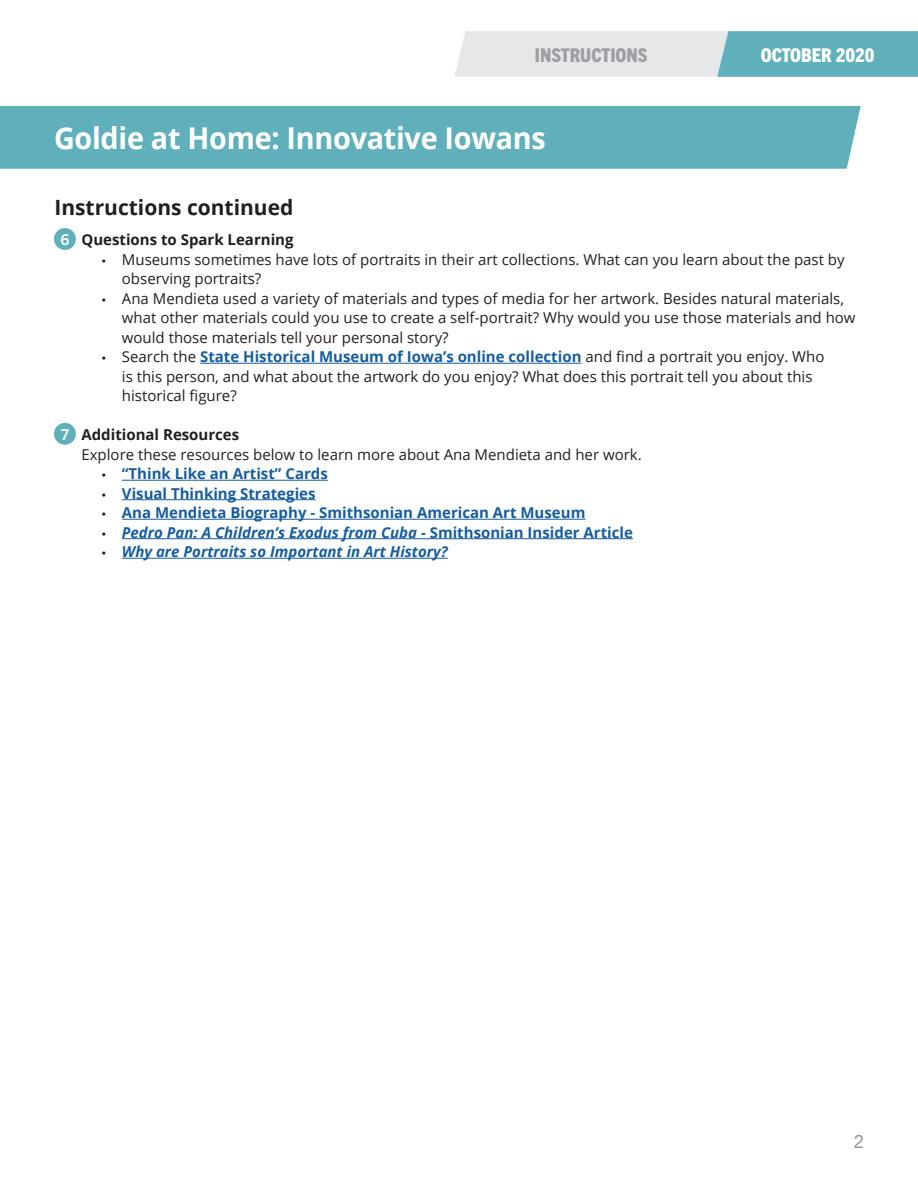
<style>
.page{position:relative;width:918px;height:1188px;background:#fff}
.page>*{position:absolute;margin:0;border:0;box-sizing:border-box;transform-origin:0 0}
.Header_2__3{font:700 30px "Open Sans";letter-spacing:-.01em;color:#fff;scale:.96 1}
.t1{font:700 21px "Open Sans";color:#231f20}
.t2{font:800 condensed 19.05px "Trade Gothic Next LT Pro";color:#9d9fa2}
.t3{font:800 condensed 19.05px "Trade Gothic Next LT Pro";color:#fff}
.t4{font:18px "Trade Gothic Next LT Pro";color:#939598}
.t5{font:15px/19.5px "Open Sans";color:#231f20}
.t6{font:italic 700 15px "Open Sans";color:#175d9e}
.t7{font:700 15px "Open Sans";color:#175d9e}
.t8{font:700 15px "Open Sans";color:#231f20}
.t9{font:700 15px "Trade Gothic Next LT Pro";color:#fff}
.s1{font-family:"Myriad Pro"}
.s2{font-weight:700;color:#175d9e}
.s3{font-weight:700}
.s4{font-family:"Myriad Pro";font-weight:400;color:#231f20}
.s5{font-family:"Myriad Pro";font-weight:400;font-style:normal;color:#231f20}
.s6{font-style:normal}
</style>
<div class="page">
<div style="left:0;top:106px;width:861px;height:63px;background:#60b0bc"></div>
<svg style="left:455px;top:31px;width:463px;height:46px"></svg>
<hr style="left:200px;top:363px;width:382px;height:1px;background:#175d9e">
<hr style="left:122px;top:480px;width:206px;height:1px;background:#175d9e">
<hr style="left:122px;top:499px;width:194px;height:1px;background:#175d9e">
<hr style="left:122px;top:519px;width:463px;height:1px;background:#175d9e">
<hr style="left:122px;top:538px;width:511px;height:1px;background:#175d9e">
<hr style="left:122px;top:558px;width:326px;height:1px;background:#175d9e">
<div style="left:54px;top:423px;width:22px;height:22px;background:#60b0bc;border-radius:50%"></div>
<div style="left:54px;top:228px;width:22px;height:22px;background:#60b0bc;border-radius:50%"></div>
<p class="t2" style="left:535px;top:42px;width:114px">INSTRUCTIONS</p>
<p class="t3" style="left:761px;top:42px;width:115px">OCTOBER 2020</p>
<p class="Header_2__3" style="left:54px;top:117px;width:514px">Goldie at Home: Innovative Iowans</p>
<p class="t1" style="left:54px;top:192px;width:241px">Instructions continued</p>
<p class="t8" style="left:81px;top:229px;width:214px">Questions to Spark Learning</p>
<p class="t5" style="left:122px;top:249px;width:724px;text-indent:-20px"><span class="s1">•</span> Museums sometimes have lots of portraits in their art collections. What can you learn about the past by observing portraits?</p>
<p class="t5" style="left:122px;top:288px;width:735px;text-indent:-20px"><span class="s1">•</span> Ana Mendieta used a variety of materials and types of media for her artwork. Besides natural materials, what other materials could you use to create a self-portrait? Why would you use those materials and how would those materials tell your personal story?</p>
<p class="t5" style="left:122px;top:347px;width:704px;text-indent:-20px"><span class="s1">•</span> Search the <span class="s2">State Historical Museum of Iowa’s online collection</span> and find a portrait you enjoy. Who is this person, and what about the artwork do you enjoy? What does this portrait tell you about this historical figure?</p>
<p class="t5" style="left:81px;top:424px;width:562px"><span class="s3">Additional Resources<br></span>Explore these resources below to learn more about Ana Mendieta and her work.</p>
<p class="t7" style="left:102px;top:463px;width:228px"><span class="s4">•</span> “Think Like an Artist” Cards</p>
<p class="t7" style="left:102px;top:483px;width:215px"><span class="s4">•</span> Visual Thinking Strategies</p>
<p class="t7" style="left:102px;top:502px;width:485px"><span class="s4">•</span> Ana Mendieta Biography - Smithsonian American Art Museum</p>
<p class="t6" style="left:102px;top:522px;width:533px"><span class="s5">•</span> Pedro Pan: A Children’s Exodus from Cuba <span class="s6">- Smithsonian Insider Article</span></p>
<p class="t6" style="left:102px;top:541px;width:348px"><span class="s5">•</span> Why are Portraits so Important in Art History?</p>
<p class="t9" style="left:61px;top:229px;width:10px">6</p>
<p class="t9" style="left:61px;top:424px;width:10px">7</p>
<p class="t4" style="left:854px;top:1129px;width:12px">2</p>
</div>
